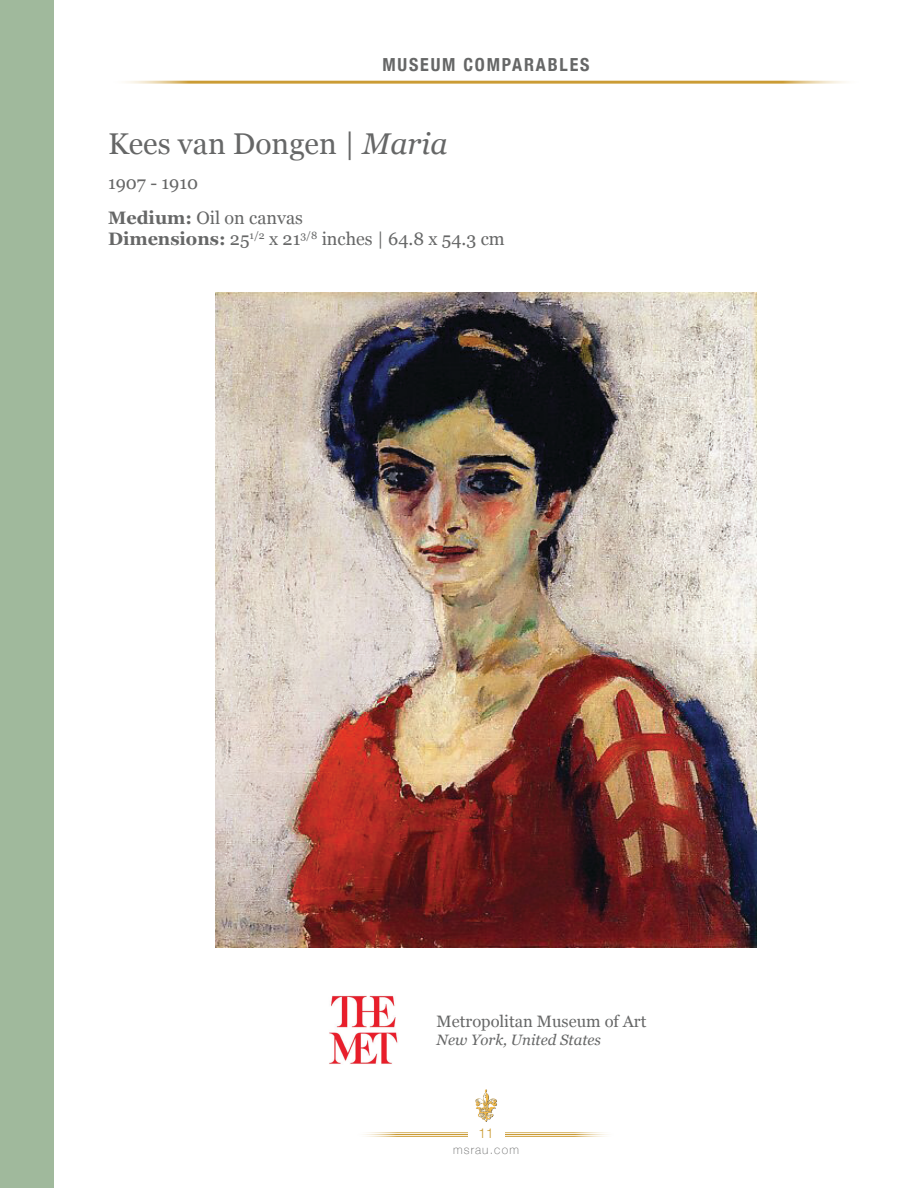
<style>
.page{position:relative;width:918px;height:1188px;background:#fff}
.page>*{position:absolute;margin:0;border:0;box-sizing:border-box;transform-origin:0 0}
.t1{font:30px "Georgia";color:#666767}
.t2{font:18px/21.6px "Georgia";color:#666767}
.t3{font:700 condensed 18px "Helvetica Neue";letter-spacing:.1em;color:#666767}
.t4{font:16.5px "Georgia";color:#666767}
.t5{font:italic 15px "Georgia";color:#666767}
.t6{font:300 13.5px "Helvetica Neue";color:#cb9c35}
.t7{font:100 12px "Helvetica Neue";letter-spacing:.1em;color:#666767}
.s1{font-style:italic}
.s2{font-weight:700}
</style>
<div class="page">
<svg style="left:378px;top:1133px;width:215px;height:3px"></svg>
<hr style="left:357px;top:1132px;width:258px;height:1px;background:#cb9c35">
<hr style="left:357px;top:1134px;width:258px;height:1px;background:#cb9c35">
<hr style="left:357px;top:1136px;width:258px;height:1px;background:#cb9c35">
<div style="left:468px;top:1124px;width:36px;height:15px;background:#fff"></div>
<img style="left:475px;top:1089px;width:22px;height:32px">
<div style="left:0;top:0;width:54px;height:1188px;background:#a0b99c"></div>
<hr style="left:108px;top:81px;width:756px;height:3px;background:#cb9c35">
<img style="left:216px;top:293px;width:540px;height:654px">
<img style="left:329px;top:995px;width:69px;height:69px">
<p class="t3" style="left:383px;top:50px;width:208px">MUSEUM COMPARABLES</p>
<p class="t1" style="left:108px;top:121px;width:341px">Kees van Dongen | <span class="s1">Maria</span></p>
<p class="t2" style="left:108px;top:171px;width:92px">1907 - 1910</p>
<p class="t2" style="left:108px;top:206px;width:398px"><span class="s2">Medium:</span> Oil on canvas<br><span class="s2">Dimensions:</span> 25<sup>1/2</sup> x 21<sup>3/8</sup> inches | 64.8 x 54.3 cm</p>
<p class="t4" style="left:437px;top:1009px;width:211px">Metropolitan Museum of Art</p>
<p class="t5" style="left:437px;top:1029px;width:166px">New York, United States</p>
<p class="t6" style="left:478px;top:1122px;width:17px">11</p>
<p class="t7" style="left:453px;top:1141px;width:67px">msrau.com</p>
</div>
